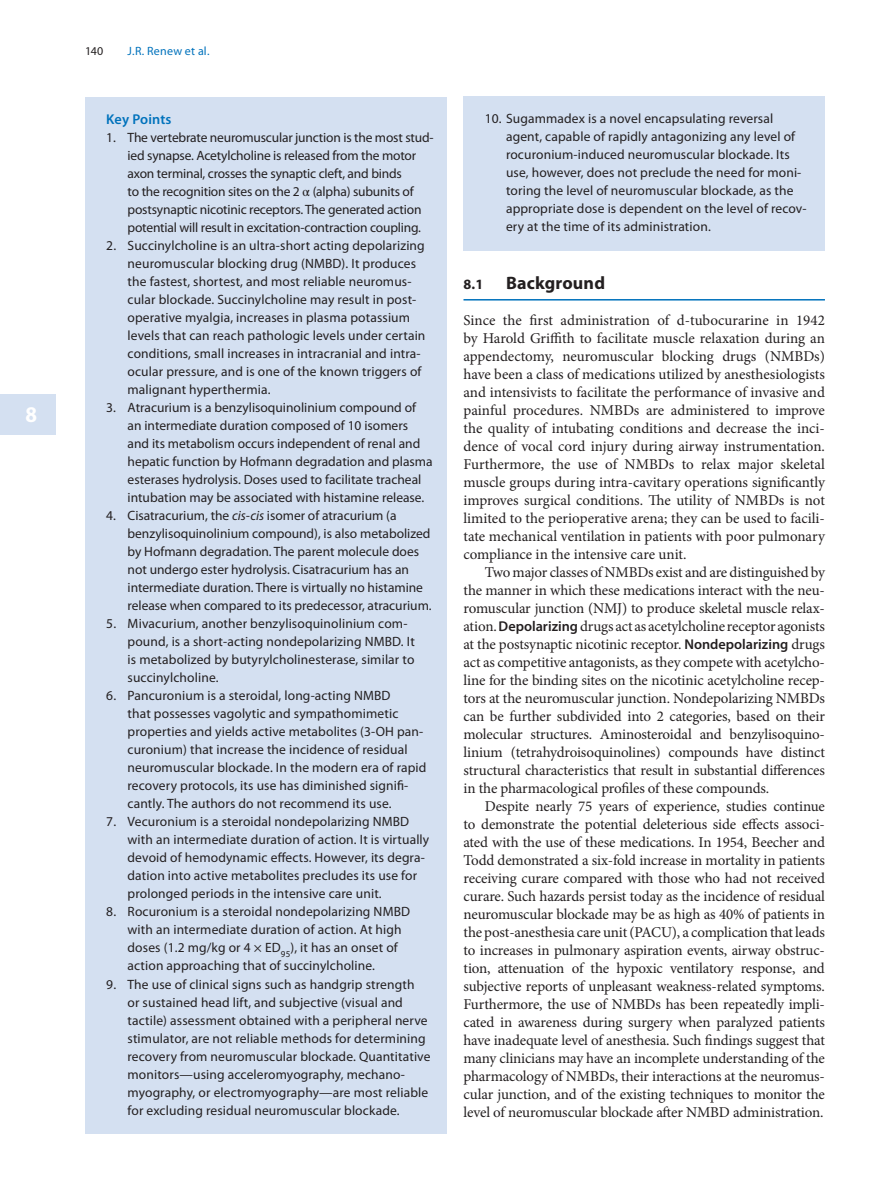
<style>
.page{position:relative;width:893px;height:1187px;background:#fff}
.page>*{position:absolute;margin:0;border:0;box-sizing:border-box;transform-origin:0 0}
.t1{font:700 semi-condensed 22.5px "Myriad Pro";color:#fff}
.t2{font:700 18px "Myriad Pro";letter-spacing:.01em;color:#231f20}
.t3{font:15px/18px "Minion Pro";letter-spacing:-.01em;color:#231f20;text-align:justify}
.t4{font:600 14.25px "Myriad Pro";letter-spacing:.005em;color:#0072bc}
.t5{font:700 14.25px "Myriad Pro";color:#231f20}
.t6{font:13.5px/18px "Myriad Pro";letter-spacing:.01em;color:#231f20}
.t7{font:13.5px/18px "Myriad Pro";letter-spacing:-.015em;color:#231f20}
.t8{font:12px "Myriad Pro Regular 2";letter-spacing:.02em;color:#0072bc}
.t9{font:12px "Myriad Pro";color:#231f20}
.s1{font-family:"STIX General"}
.s2{font-style:italic}
.s3{font-family:"Myriad Pro";font-weight:600;font-size:14.25px}
</style>
<div class="page">
<div style="left:0;top:394px;width:55px;height:41px;background:#d4e0f1"></div>
<div style="left:85px;top:97px;width:361px;height:46px;background:#d4e0f1"></div>
<div style="left:85px;top:115px;width:361px;height:136px;background:#d4e0f1"></div>
<div style="left:85px;top:223px;width:361px;height:190px;background:#d4e0f1"></div>
<div style="left:85px;top:385px;width:361px;height:136px;background:#d4e0f1"></div>
<div style="left:85px;top:493px;width:361px;height:136px;background:#d4e0f1"></div>
<div style="left:85px;top:601px;width:361px;height:100px;background:#d4e0f1"></div>
<div style="left:85px;top:673px;width:361px;height:154px;background:#d4e0f1"></div>
<div style="left:85px;top:799px;width:361px;height:118px;background:#d4e0f1"></div>
<div style="left:85px;top:889px;width:361px;height:100px;background:#d4e0f1"></div>
<div style="left:85px;top:961px;width:361px;height:172px;background:#d4e0f1"></div>
<div style="left:463px;top:96px;width:362px;height:154px;background:#d4e0f1"></div>
<hr style="left:463px;top:299px;width:362px;height:1px;background:#0072bc">
<h1 class="t1" style="left:26px;top:400px;width:13px">8</h1>
<p class="t9" style="left:85px;top:44px;width:20px">140</p>
<p class="t8" style="left:128px;top:44px;width:83px">J.R. Renew et al.</p>
<p class="t4" style="left:106px;top:110px;width:67px">Key Points</p>
<p class="t7" style="left:128px;top:128px;width:308px;text-indent:-21px">1. The vertebrate neuromuscular junction is the most stud&shy;ied synapse. Acetylcholine is released from the motor axon terminal, crosses the synaptic cleft, and binds<br>to the recognition sites on the 2 <span class="s1">α</span> (alpha) subunits of postsynaptic nicotinic receptors. The generated action potential will result in excitation-contraction coupling.</p>
<p class="t6" style="left:128px;top:236px;width:299px;text-indent:-21px">2. Succinylcholine is an ultra-short acting depolarizing neuromuscular blocking drug (NMBD). It produces the fastest, shortest, and most reliable neuromus&shy;cular blockade. Succinylcholine may result in post&shy;operative myalgia, increases in plasma potassium levels that can reach pathologic levels under certain conditions, small increases in intracranial and intra&shy;ocular pressure, and is one of the known triggers of malignant hyperthermia.</p>
<p class="t6" style="left:128px;top:398px;width:307px;text-indent:-21px">3. Atracurium is a benzylisoquinolinium compound of an intermediate duration composed of 10 isomers and its metabolism occurs independent of renal and hepatic function by Hofmann degradation and plasma esterases hydrolysis. Doses used to facilitate tracheal intubation may be associated with histamine release.</p>
<p class="t6" style="left:128px;top:506px;width:306px;text-indent:-21px">4. Cisatracurium, the <span class="s2">cis-cis</span> isomer of atracurium (a benzylisoquinolinium compound), is also metabolized by Hofmann degradation. The parent molecule does not undergo ester hydrolysis. Cisatracurium has an intermediate duration. There is virtually no histamine release when compared to its predecessor, atracurium.</p>
<p class="t6" style="left:128px;top:614px;width:289px;text-indent:-21px">5. Mivacurium, another benzylisoquinolinium com&shy;pound, is a short-acting nondepolarizing NMBD. It is metabolized by butyrylcholinesterase, similar to succinylcholine.</p>
<p class="t6" style="left:128px;top:686px;width:300px;text-indent:-21px">6. Pancuronium is a steroidal, long-acting NMBD<br>that possesses vagolytic and sympathomimetic properties and yields active metabolites (3-OH pan&shy;curonium) that increase the incidence of residual neuromuscular blockade. In the modern era of rapid recovery protocols, its use has diminished signifi&shy;cantly. The authors do not recommend its use.</p>
<p class="t6" style="left:128px;top:812px;width:303px;text-indent:-21px">7. Vecuronium is a steroidal nondepolarizing NMBD with an intermediate duration of action. It is virtually devoid of hemodynamic effects. However, its degra&shy;dation into active metabolites precludes its use for prolonged periods in the intensive care unit.</p>
<p class="t6" style="left:128px;top:902px;width:284px;text-indent:-21px">8. Rocuronium is a steroidal nondepolarizing NMBD with an intermediate duration of action. At high doses (1.2 mg/kg or 4 × ED<sub>95</sub>), it has an onset of action approaching that of succinylcholine.</p>
<p class="t6" style="left:128px;top:974px;width:304px;text-indent:-21px">9. The use of clinical signs such as handgrip strength<br>or sustained head lift, and subjective (visual and tactile) assessment obtained with a peripheral nerve stimulator, are not reliable methods for determining recovery from neuromuscular blockade. Quantitative monitors—using acceleromyography, mechano&shy;myography, or electromyography—are most reliable for excluding residual neuromuscular blockade.</p>
<p class="t6" style="left:506px;top:110px;width:302px;text-indent:-21px">10. Sugammadex is a novel encapsulating reversal agent, capable of rapidly antagonizing any level of rocuronium-induced neuromuscular blockade. Its use, however, does not preclude the need for moni&shy;toring the level of neuromuscular blockade, as the appropriate dose is dependent on the level of recov&shy;ery at the time of its administration.</p>
<p class="t5" style="left:463px;top:274px;width:21px">8.1</p>
<h2 class="t2" style="left:506px;top:271px;width:101px">Background</h2>
<p class="t3" style="left:463px;top:311px;width:363px">Since the first administration of d-tubocurarine in 1942 by Harold Griffith to facilitate muscle relaxation during an appendectomy, neuromuscular blocking drugs (NMBDs) have been a class of medications utilized by anesthesiologists and intensivists to facilitate the performance of invasive and painful procedures. NMBDs are administered to improve the quality of intubating conditions and decrease the inci&shy;dence of vocal cord injury during airway instrumentation.<br>Furthermore, the use of NMBDs to relax major skeletal muscle groups during intra-cavitary operations significantly improves surgical conditions. The utility of NMBDs is not limited to the perioperative arena; they can be used to facili&shy;tate mechanical ventilation in patients with poor pulmonary compliance in the intensive care unit.</p>
<p class="t3" style="left:463px;top:563px;width:363px;text-indent:21px">Two major classes of NMBDs exist and are distinguished by the manner in which these medications interact with the neu&shy;romuscular junction (NMJ) to produce skeletal muscle relax&shy;ation. <span class="s3">Depolarizing</span> drugs act as acetylcholine receptor agonists at the postsynaptic nicotinic receptor. <span class="s3">Nondepolarizing</span> drugs act as competitive antagonists, as they compete with acetylcho&shy;line for the binding sites on the nicotinic acetylcholine recep&shy;tors at the neuromuscular junction. Nondepolarizing NMBDs can be further subdivided into 2 categories, based on their molecular structures. Aminosteroidal and benzylisoquino&shy;linium (tetrahydroisoquinolines) compounds have distinct structural characteristics that result in substantial differences in the pharmacological profiles of these compounds.</p>
<p class="t3" style="left:463px;top:797px;width:363px;text-indent:21px">Despite nearly 75 years of experience, studies continue to demonstrate the potential deleterious side effects associ&shy;ated with the use of these medications. In 1954, Beecher and Todd demonstrated a six-fold increase in mortality in patients receiving curare compared with those who had not received curare. Such hazards persist today as the incidence of residual neuromuscular blockade may be as high as 40% of patients in the post-anesthesia care unit (PACU), a complication that leads to increases in pulmonary aspiration events, airway obstruc&shy;tion, attenuation of the hypoxic ventilatory response, and subjective reports of unpleasant weakness-related symptoms.<br>Furthermore, the use of NMBDs has been repeatedly impli&shy;cated in awareness during surgery when paralyzed patients have inadequate level of anesthesia. Such findings suggest that many clinicians may have an incomplete understanding of the pharmacology of NMBDs, their interactions at the neuromus&shy;cular junction, and of the existing techniques to monitor the level of neuromuscular blockade after NMBD administration.</p>
</div>
